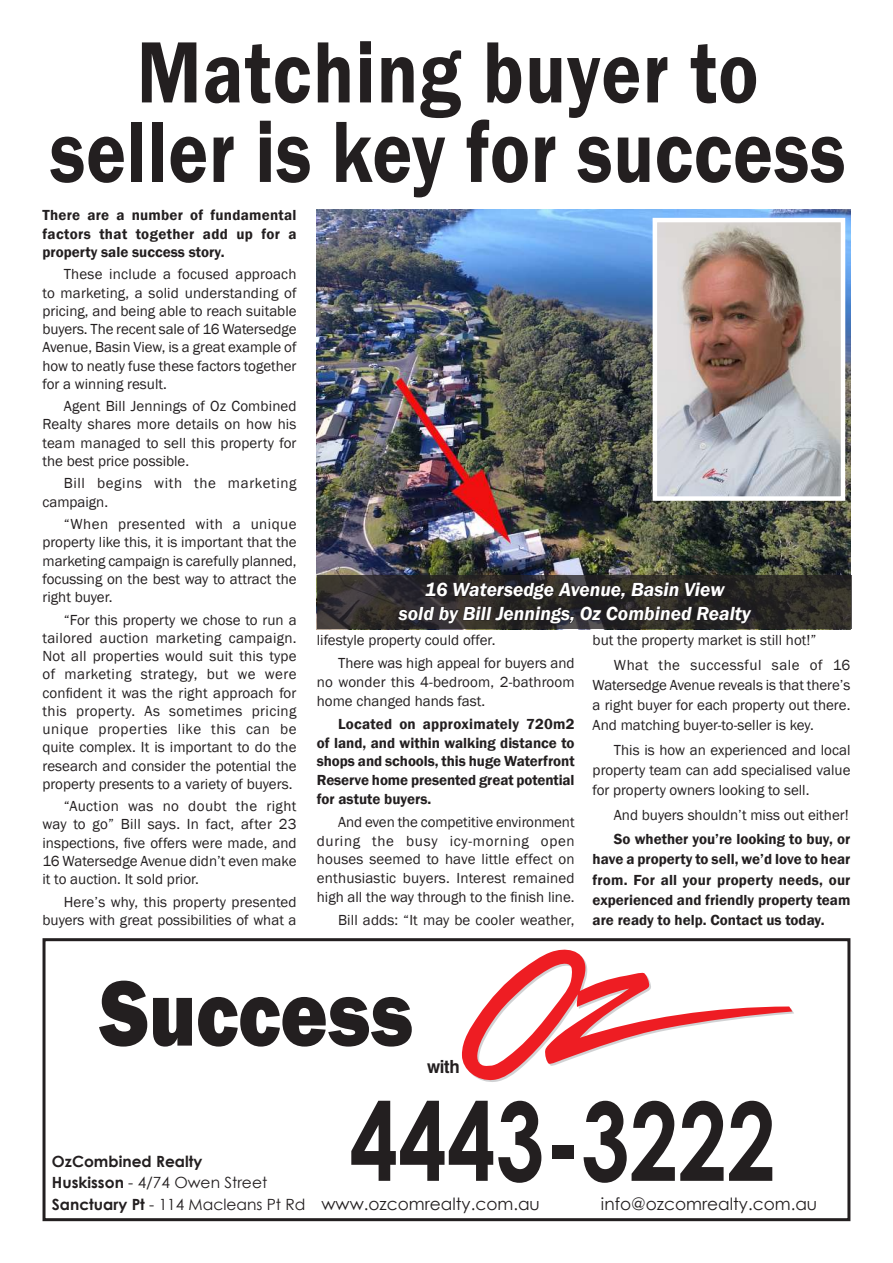
<style>
.page{position:relative;width:893px;height:1263px;background:#fff}
.page>*{position:absolute;margin:0;border:0;box-sizing:border-box;transform-origin:0 0}
.t1{font:700 157.65px "Swiss 721 BT";color:#231f20;scale:.79 1}
.t2{font:700 108.75px "Century Gothic";color:#231f20;scale:.8 1}
.t3{font:800 96px "Franklin Gothic";color:#231f20;scale:.84 1}
.t4{font:600 90px/79.5px "Franklin Gothic";letter-spacing:.01em;color:#231f20;text-align:center;scale:.83 1}
.t5{font:italic 600 19.5px/23.4px "Franklin Gothic";color:#fff;text-align:center}
.t6{font:700 18.15px "Swiss 721 BT";color:#231f20;scale:.94 1}
.t7{font:16.95px "Century Gothic";color:#231f20}
.t8{font:700 15.45px/21.5px "Century Gothic";color:#231f20}
.t9{font:15px/18.3px "Franklin Gothic";color:#231f20;text-align:justify}
.t10{font:600 15px/18.8px "Franklin Gothic";color:#231f20;text-align:justify}
.t11{font:15px/18.3px "Franklin Gothic";letter-spacing:.04em;color:#231f20}
.s1{font-weight:400}
.s2{font-weight:700;font-size:15.45px}
.s3{font-size:15.45px}
</style>
<div class="page">
<img style="left:317px;top:210px;width:533px;height:419px">
<div style="left:43px;top:938px;width:807px;height:283px;border:3px solid #231f20"></div>
<svg style="left:462px;top:949px;width:332px;height:133px"></svg>
<svg style="left:317px;top:575px;width:534px;height:53px;background:#312d2b"></svg>
<svg style="left:397px;top:581px;width:357px;height:49px;background:#2a2727"></svg>
<img style="left:658px;top:223px;width:182px;height:273px">
<div style="left:653px;top:218px;width:192px;height:283px;border:4px solid #fff"></div>
<h3 class="t4" style="left:50px;top:34px;width:960px">Matching buyer to seller is key for success</h3>
<p class="t10" style="left:43px;top:206px;width:256px;line-height:18.3px">There are a number of fundamental factors that together add up for a property sale success story.</p>
<p class="t9" style="left:43px;top:265px;width:256px;text-indent:21px">These include a focused approach to marketing, a solid understanding of pricing, and being able to reach suitable buyers. The recent sale of 16 Watersedge Avenue, Basin View, is a great example of how to neatly fuse these factors together for a winning result.</p>
<p class="t9" style="left:43px;top:397px;width:256px;text-indent:21px">Agent Bill Jennings of Oz Combined Realty shares more details on how his team managed to sell this property for the best price possible.</p>
<p class="t11" style="left:43px;top:475px;width:255px;text-indent:21px">Bill begins with the marketing campaign.</p>
<p class="t9" style="left:43px;top:515px;width:256px;text-indent:21px">“When presented with a unique property like this, it is important that the marketing campaign is carefully planned, focussing on the best way to attract the right buyer.</p>
<p class="t9" style="left:43px;top:611px;width:256px;text-indent:21px">“For this property we chose to run a tailored auction marketing campaign.<br>Not all properties would suit this type of marketing strategy, but we were confident it was the right approach for this property. As sometimes pricing unique properties like this can be quite complex. It is important to do the research and consider the potential the property presents to a variety of buyers.</p>
<p class="t9" style="left:43px;top:797px;width:256px;text-indent:21px">“Auction was no doubt the right way to go” Bill says. In fact, after 23 inspections, five offers were made, and 16 Watersedge Avenue didn’t even make it to auction. It sold prior.</p>
<p class="t9" style="left:43px;top:893px;width:256px;text-align:right">Here’s why, this property presented buyers with great possibilities of what a</p>
<h3 class="t5" style="left:399px;top:578px;width:353px">16 Watersedge Avenue, Basin View<br>sold by Bill Jennings, Oz Combined Realty</h3>
<p class="t9" style="left:338px;top:629px;width:238px;line-height:23px;text-indent:-21px">lifestyle property could offer.<br>There was high appeal for buyers and</p>
<p class="t9" style="left:317px;top:673px;width:259px;line-height:18.8px">no wonder this 4-bedroom, 2-bathroom home changed hands fast.</p>
<p class="t10" style="left:317px;top:714px;width:259px;text-indent:21px">Located on approximately 720m2 of land, and within walking distance to shops and schools, this huge Waterfront Reserve home presented great potential for astute buyers.</p>
<p class="t9" style="left:317px;top:813px;width:259px;line-height:18.8px;text-indent:21px">And even the competitive environment during the busy icy-morning open houses seemed to have little effect on enthusiastic buyers. Interest remained high all the way through to the finish line.</p>
<p class="t9" style="left:338px;top:911px;width:238px">Bill adds: “It may be cooler weather,</p>
<p class="t9" style="left:614px;top:628px;width:238px;line-height:24.5px;text-indent:-21px">but the property market is still hot!”<br>What the successful sale of 16</p>
<p class="t9" style="left:593px;top:675px;width:259px;line-height:20.2px">Watersedge Avenue reveals is that there’s a right buyer for each property out there.<br>And matching buyer-to-seller is key.</p>
<p class="t9" style="left:593px;top:740px;width:259px;line-height:20.2px;text-indent:21px">This is how an experienced and local property team can add specialised value for property owners looking to sell.</p>
<p class="t9" style="left:614px;top:806px;width:236px">And buyers shouldn’t miss out either!</p>
<p class="t10" style="left:593px;top:829px;width:259px;line-height:20.2px;text-indent:21px">So whether you’re looking to buy, or have a property to sell, we’d love to hear from. For all your property needs, our experienced and friendly property team are ready to help. Contact us today.</p>
<h1 class="t1" style="left:218px;top:928px;width:267px">Sell</h1>
<h3 class="t3" style="left:100px;top:951px;width:374px">Success</h3>
<p class="t6" style="left:427px;top:1055px;width:36px">with</p>
<h2 class="t2" style="left:350px;top:1059px;width:534px">4443-3222</h2>
<p class="t8" style="left:52px;top:1149px;width:217px">OzCombined Realty<br>Huskisson <span class="s1">- 4/74 Owen Street</span></p>
<p class="t7" style="left:52px;top:1192px;width:489px"><span class="s2">Sanctuary Pt</span> <span class="s3">- 114 Macleans Pt Rd</span> www.ozcomrealty.com.au</p>
<p class="t7" style="left:601px;top:1192px;width:218px">info@ozcomrealty.com.au</p>
</div>
